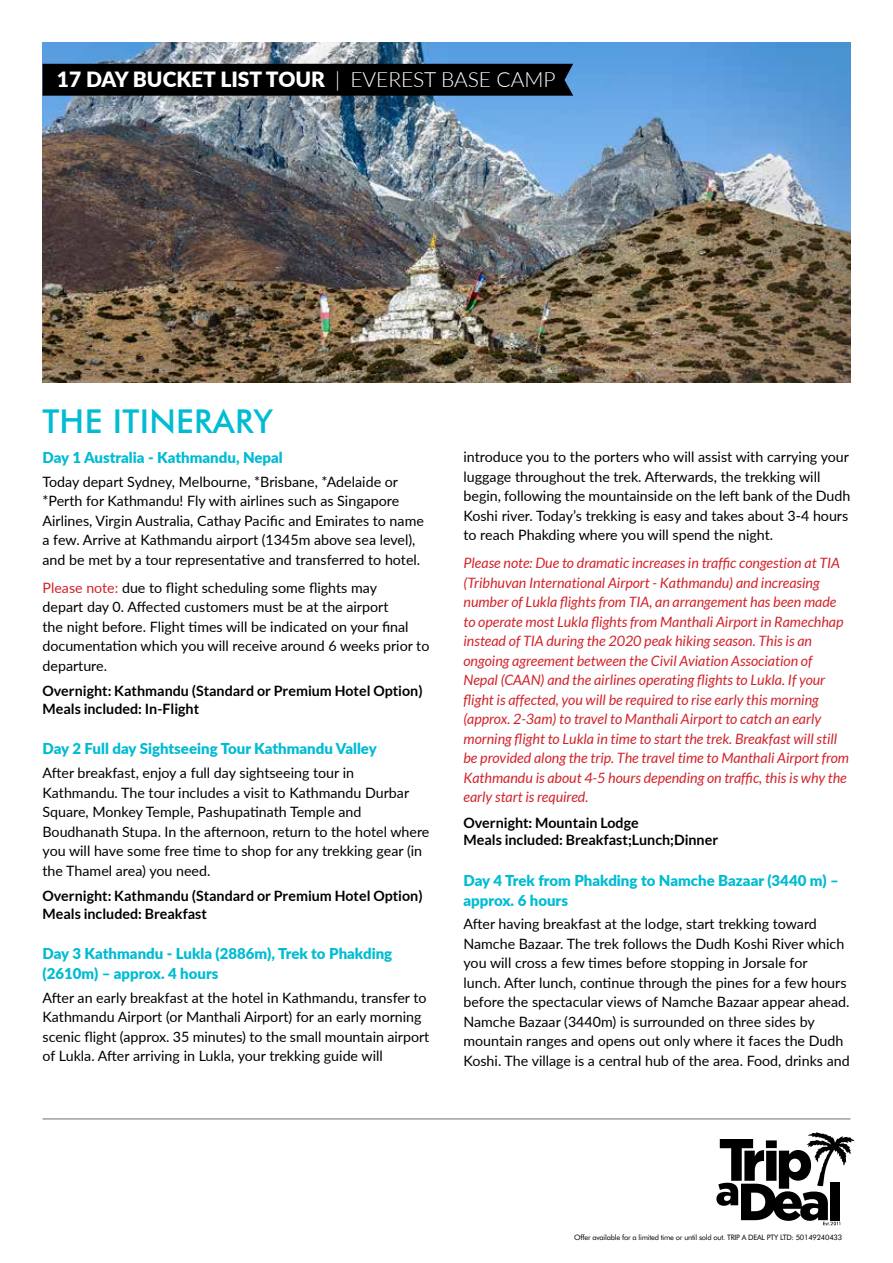
<style>
.page{position:relative;width:893px;height:1263px;background:#fff}
.page>*{position:absolute;margin:0;border:0;box-sizing:border-box;transform-origin:0 0}
.t1{font:500 33px "Futura BT";letter-spacing:.01em;color:#00bcd3}
.t2{font:900 21px "Lato";color:#fff}
.t3{font:900 15px/19.5px "Lato";color:#00bcd3}
.t4{font:14.25px/19.5px "Lato";color:#000}
.t5{font:italic 14.25px/19.5px "Lato";color:#d2232a}
.t6{font:700 14.25px/17.2px "Lato";color:#000}
.t7{font:7.5px "Futura BT";letter-spacing:-.03em;color:#000}
.s1{font-weight:300}
.s2{color:#d2232a}
</style>
<div class="page">
<svg style="left:716px;top:1132px;width:138px;height:93px"></svg>
<hr style="left:43px;top:1119px;width:807px;height:1px;background:#6d6e71">
<img style="left:43px;top:43px;width:807px;height:340px">
<div style="left:43px;top:64px;width:530px;height:32px;background:#000"></div>
<h2 class="t2" style="left:57px;top:63px;width:500px">17 DAY BUCKET LIST TOUR <span class="s1">| EVEREST BASE CAMP</span></h2>
<h1 class="t1" style="left:43px;top:402px;width:232px">THE ITINERARY</h1>
<p class="t3" style="left:43px;top:447px;width:242px">Day 1 Australia - Kathmandu, Nepal</p>
<p class="t4" style="left:43px;top:471px;width:383px">Today depart Sydney, Melbourne, *Brisbane, *Adelaide or *Perth for Kathmandu! Fly with airlines such as Singapore Airlines, Virgin Australia, Cathay Pacific and Emirates to name a few. Arrive at Kathmandu airport (1345m above sea level), and be met by a tour representative and transferred to hotel.</p>
<p class="t4" style="left:43px;top:577px;width:388px"><span class="s2">Please note:</span> due to flight scheduling some flights may<br>depart day 0. Affected customers must be at the airport<br>the night before. Flight times will be indicated on your final documentation which you will receive around 6 weeks prior to departure.</p>
<p class="t6" style="left:43px;top:682px;width:382px">Overnight: Kathmandu (Standard or Premium Hotel Option)<br>Meals included: In-Flight</p>
<p class="t3" style="left:43px;top:738px;width:336px">Day 2 Full day Sightseeing Tour Kathmandu Valley</p>
<p class="t4" style="left:43px;top:763px;width:388px">After breakfast, enjoy a full day sightseeing tour in Kathmandu. The tour includes a visit to Kathmandu Durbar Square, Monkey Temple, Pashupatinath Temple and Boudhanath Stupa. In the afternoon, return to the hotel where you will have some free time to shop for any trekking gear (in the Thamel area) you need.</p>
<p class="t6" style="left:43px;top:887px;width:382px">Overnight: Kathmandu (Standard or Premium Hotel Option)<br>Meals included: Breakfast</p>
<p class="t3" style="left:43px;top:943px;width:351px">Day 3 Kathmandu - Lukla (2886m), Trek to Phakding (2610m) – approx. 4 hours</p>
<p class="t4" style="left:43px;top:987px;width:388px">After an early breakfast at the hotel in Kathmandu, transfer to Kathmandu Airport (or Manthali Airport) for an early morning scenic flight (approx. 35 minutes) to the small mountain airport of Lukla. After arriving in Lukla, your trekking guide will</p>
<p class="t4" style="left:463px;top:447px;width:388px">introduce you to the porters who will assist with carrying your luggage throughout the trek. Afterwards, the trekking will begin, following the mountainside on the left bank of the Dudh Koshi river. Today’s trekking is easy and takes about 3-4 hours to reach Phakding where you will spend the night.</p>
<p class="t5" style="left:463px;top:554px;width:387px">Please note: Due to dramatic increases in traffic congestion at TIA (Tribhuvan International Airport - Kathmandu) and increasing number of Lukla flights from TIA, an arrangement has been made to operate most Lukla flights from Manthali Airport in Ramechhap instead of TIA during the 2020 peak hiking season. This is an ongoing agreement between the Civil Aviation Association of Nepal (CAAN) and the airlines operating flights to Lukla. If your flight is affected, you will be required to rise early this morning (approx. 2-3am) to travel to Manthali Airport to catch an early morning flight to Lukla in time to start the trek. Breakfast will still be provided along the trip. The travel time to Manthali Airport from Kathmandu is about 4-5 hours depending on traffic, this is why the early start is required.</p>
<p class="t6" style="left:463px;top:814px;width:256px">Overnight: Mountain Lodge<br>Meals included: Breakfast;Lunch;Dinner</p>
<p class="t3" style="left:463px;top:870px;width:377px">Day 4 Trek from Phakding to Namche Bazaar (3440 m) – approx. 6 hours</p>
<p class="t4" style="left:463px;top:914px;width:388px">After having breakfast at the lodge, start trekking toward Namche Bazaar. The trek follows the Dudh Koshi River which you will cross a few times before stopping in Jorsale for<br>lunch. After lunch, continue through the pines for a few hours before the spectacular views of Namche Bazaar appear ahead.<br>Namche Bazaar (3440m) is surrounded on three sides by mountain ranges and opens out only where it faces the Dudh Koshi. The village is a central hub of the area. Food, drinks and</p>
<p class="t7" style="left:574px;top:1232px;width:269px">Offer available for a limited time or until sold out. TRIP A DEAL PTY LTD: 50149240433</p>
</div>
